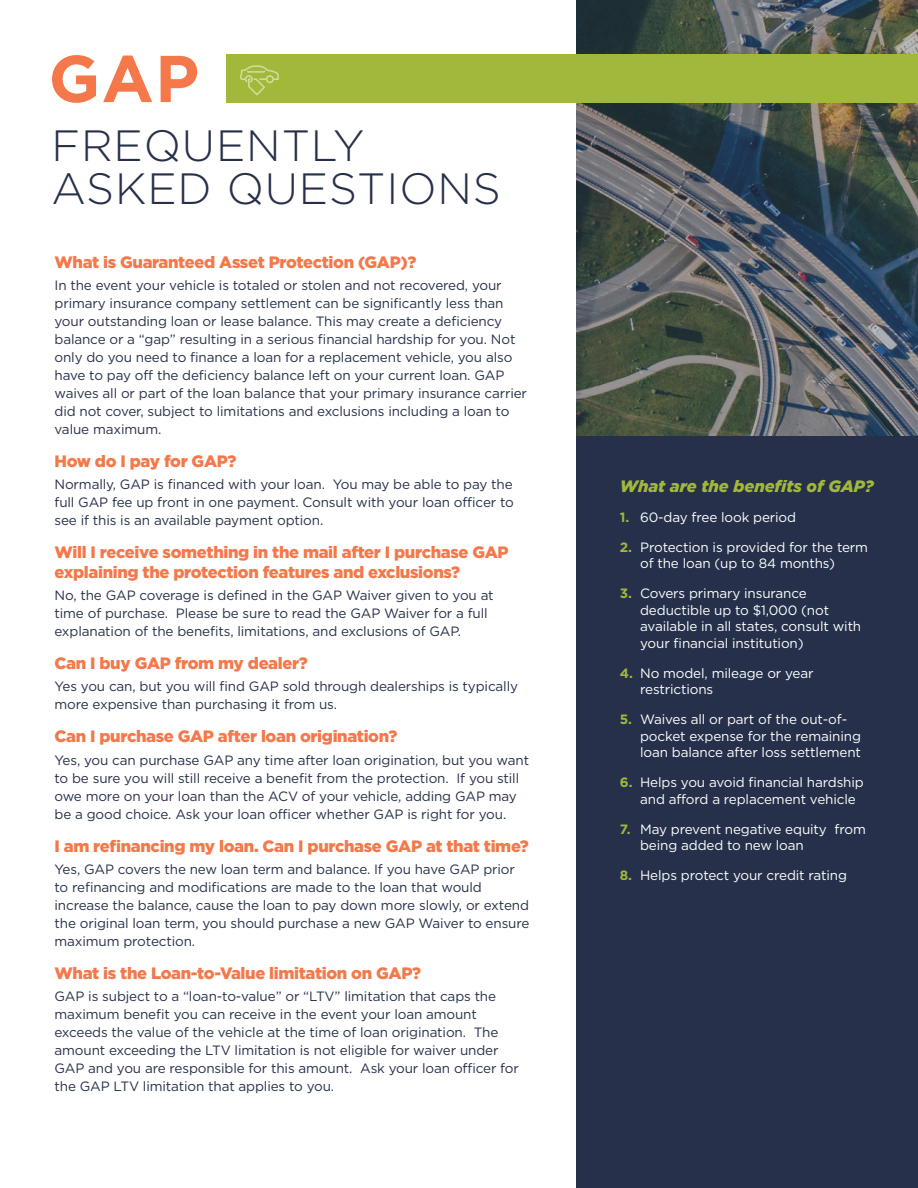
<style>
.page{position:relative;width:918px;height:1188px;background:#fff}
.page>*{position:absolute;margin:0;border:0;box-sizing:border-box;transform-origin:0 0}
.GAP_-_Title{font:700 66px "Gotham";color:#f4784a}
.GAP_-_Title-2{font:300 43.8px/43.8px "Gotham HTF";letter-spacing:.02em;color:#26304a}
.GAP_-_subhead{font:900 16.5px/19.5px "Gotham HTF";letter-spacing:-.02em;color:#f4784a}
.GAP_-_sidebar_header{font:italic 900 16.5px "Gotham HTF";color:#a2b83a}
.GAP_-__body_text{font:13.5px/18px "Gotham HTF";letter-spacing:-.01em;color:#26304a}
.t1{font:13.5px/16.5px "Gotham HTF";letter-spacing:-.01em;color:#fff}
.s1{font-weight:700;color:#a2b83a}
</style>
<div class="page">
<svg style="left:576px;top:0;width:342px;height:436px;background:#4f5857"></svg>
<div style="left:576px;top:436px;width:342px;height:752px;background:#26304a"></div>
<div style="left:227px;top:54px;width:691px;height:48px;background:#a2b83a"></div>
<svg style="left:240px;top:65px;width:39px;height:31px"></svg>
<p class="GAP_-_Title" style="left:49px;top:35px;width:152px">GAP</p>
<p class="GAP_-_Title-2" style="left:52px;top:123px;width:451px">FREQUENTLY<br>ASKED QUESTIONS</p>
<p class="GAP_-_subhead" style="left:55px;top:252px;width:363px">What is Guaranteed Asset Protection (GAP)?</p>
<p class="GAP_-__body_text" style="left:55px;top:276px;width:474px">In the event your vehicle is totaled or stolen and not recovered, your primary insurance company settlement can be significantly less than your outstanding loan or lease balance. This may create a deficiency balance or a “gap” resulting in a serious financial hardship for you. Not only do you need to finance a loan for a replacement vehicle, you also have to pay off the deficiency balance left on your current loan. GAP waives all or part of the loan balance that your primary insurance carrier did not cover, subject to limitations and exclusions including a loan to value maximum.</p>
<p class="GAP_-_subhead" style="left:55px;top:451px;width:183px">How do I pay for GAP?</p>
<p class="GAP_-__body_text" style="left:55px;top:475px;width:461px;text-align:justify">Normally, GAP is financed with your loan. You may be able to pay the full GAP fee up front in one payment. Consult with your loan officer to see if this is an available payment option.</p>
<p class="GAP_-_subhead" style="left:55px;top:542px;width:456px">Will I receive something in the mail after I purchase GAP explaining the protection features and exclusions?</p>
<p class="GAP_-__body_text" style="left:55px;top:586px;width:441px">No, the GAP coverage is defined in the GAP Waiver given to you at time of purchase. Please be sure to read the GAP Waiver for a full explanation of the benefits, limitations, and exclusions of GAP.</p>
<p class="GAP_-_subhead" style="left:55px;top:653px;width:255px">Can I buy GAP from my dealer?</p>
<p class="GAP_-__body_text" style="left:55px;top:678px;width:465px">Yes you can, but you will find GAP sold through dealerships is typically more expensive than purchasing it from us.</p>
<p class="GAP_-_subhead" style="left:55px;top:727px;width:344px">Can I purchase GAP after loan origination?</p>
<p class="GAP_-__body_text" style="left:55px;top:751px;width:476px">Yes, you can purchase GAP any time after loan origination, but you want to be sure you will still receive a benefit from the protection. If you still owe more on your loan than the ACV of your vehicle, adding GAP may be a good choice. Ask your loan officer whether GAP is right for you.</p>
<p class="GAP_-_subhead" style="left:55px;top:836px;width:476px">I am refinancing my loan. Can I purchase GAP at that time?</p>
<p class="GAP_-__body_text" style="left:55px;top:860px;width:476px">Yes, GAP covers the new loan term and balance. If you have GAP prior to refinancing and modifications are made to the loan that would increase the balance, cause the loan to pay down more slowly, or extend the original loan term, you should purchase a new GAP Waiver to ensure maximum protection.</p>
<p class="GAP_-_subhead" style="left:55px;top:963px;width:368px">What is the Loan-to-Value limitation on GAP?</p>
<p class="GAP_-__body_text" style="left:55px;top:987px;width:466px">GAP is subject to a “loan-to-value” or “LTV” limitation that caps the maximum benefit you can receive in the event your loan amount exceeds the value of the vehicle at the time of loan origination. The amount exceeding the LTV limitation is not eligible for waiver under GAP and you are responsible for this amount. Ask your loan officer for the GAP LTV limitation that applies to you.</p>
<p class="GAP_-_sidebar_header" style="left:620px;top:477px;width:255px">What are the benefits of GAP?</p>
<p class="t1" style="left:620px;top:509px;width:178px"><span class="s1">1.</span> 60-day free look period</p>
<p class="t1" style="left:640px;top:539px;width:229px;text-indent:-20px"><span class="s1">2.</span> Protection is provided for the term of the loan (up to 84 months)</p>
<p class="t1" style="left:640px;top:585px;width:223px;text-indent:-20px"><span class="s1">3.</span> Covers primary insurance deductible up to $1,000 (not available in all states, consult with your financial institution)</p>
<p class="t1" style="left:640px;top:665px;width:175px;text-indent:-20px"><span class="s1">4.</span> No model, mileage or year restrictions</p>
<p class="t1" style="left:640px;top:711px;width:222px;text-indent:-20px"><span class="s1">5.</span> Waives all or part of the out-of&shy;pocket expense for the remaining loan balance after loss settlement</p>
<p class="t1" style="left:640px;top:774px;width:225px;text-indent:-20px"><span class="s1">6.</span> Helps you avoid financial hardship and afford a replacement vehicle</p>
<p class="t1" style="left:640px;top:821px;width:227px;text-indent:-20px"><span class="s1">7.</span> May prevent negative equity from being added to new loan</p>
<p class="t1" style="left:620px;top:867px;width:229px"><span class="s1">8.</span> Helps protect your credit rating</p>
</div>
